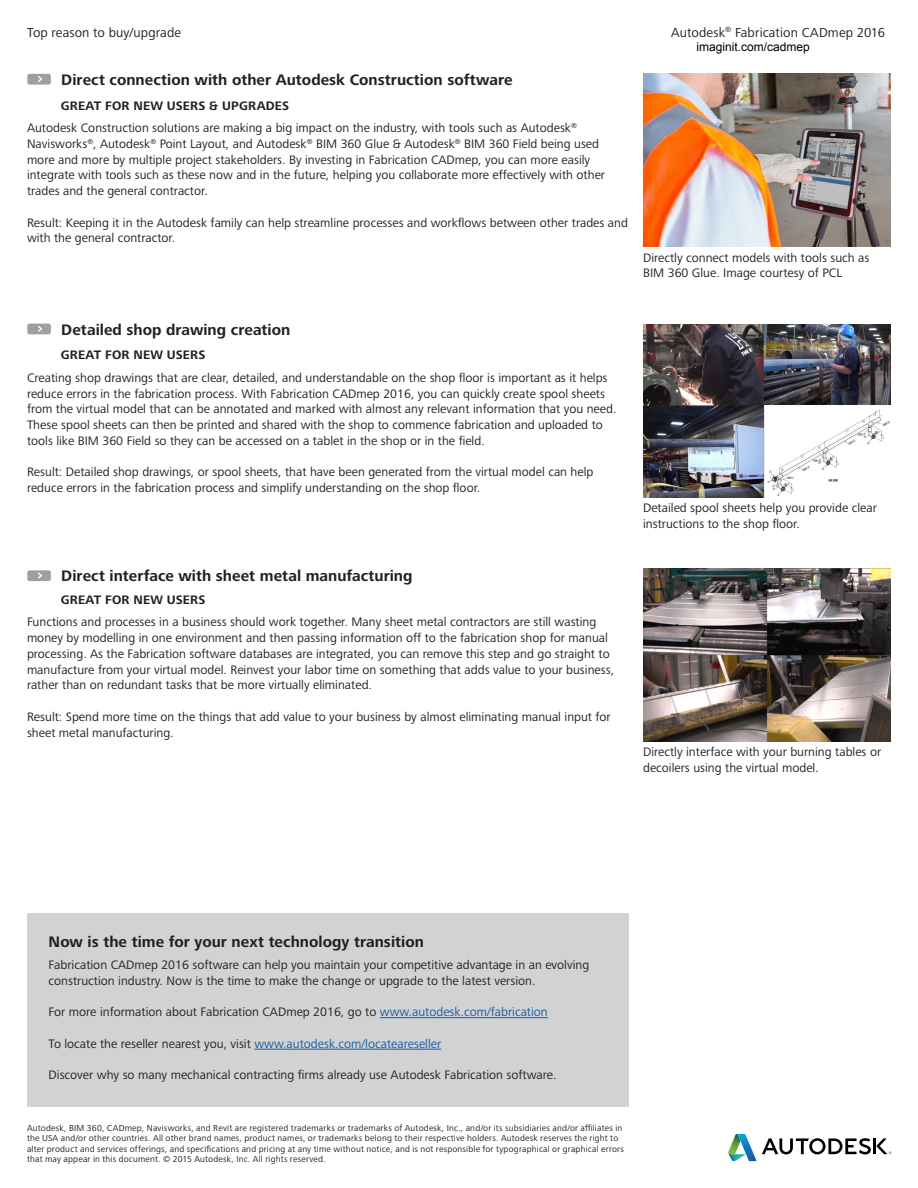
<style>
.page{position:relative;width:918px;height:1188px;background:#fff}
.page>*{position:absolute;margin:0;border:0;box-sizing:border-box;transform-origin:0 0}
.Text_heading{font:700 15.75px "Frutiger Next LTW1 G";color:#231f20}
.t1{font:13.5px "Frutiger Next LTW1 G";letter-spacing:.01em;color:#231f20}
.Body_Text__8_5_pts{font:12.75px/15.8px "Frutiger Next LTW1 G";color:#231f20}
.Text_Sub_Heading{font:700 12.75px "Frutiger Next LTW1 G";letter-spacing:.015em;color:#231f20}
.t2{font:12px "Arial";color:#000}
.Legal_Copy{font:9px/10.5px "Frutiger Next LTW1 G";letter-spacing:.02em;color:#231f20}
.s1{color:#175d9e}
</style>
<div class="page">
<svg style="left:728px;top:1134px;width:164px;height:27px"></svg>
<div style="left:27px;top:914px;width:602px;height:193px;background:#d1d2d4"></div>
<hr style="left:380px;top:1017px;width:168px;height:1px;background:#175d9e">
<hr style="left:254px;top:1049px;width:187px;height:1px;background:#175d9e">
<svg style="left:27px;top:74px;width:24px;height:11px"></svg>
<svg style="left:27px;top:324px;width:24px;height:10px"></svg>
<svg style="left:27px;top:570px;width:24px;height:11px"></svg>
<img style="left:643px;top:74px;width:248px;height:173px">
<img style="left:643px;top:324px;width:248px;height:173px">
<img style="left:643px;top:568px;width:248px;height:173px">
<p class="t1" style="left:27px;top:25px;width:156px">Top reason to buy/upgrade</p>
<p class="t1" style="left:671px;top:25px;width:215px">Autodesk<sup>®</sup> Fabrication CADmep 2016</p>
<p class="Text_heading" style="left:61px;top:71px;width:453px">Direct connection with other Autodesk Construction software</p>
<p class="Text_Sub_Heading" style="left:61px;top:98px;width:230px">GREAT FOR NEW USERS &amp; UPGRADES</p>
<p class="Body_Text__8_5_pts" style="left:27px;top:120px;width:580px">Autodesk Construction solutions are making a big impact on the industry, with tools such as Autodesk<sup>® </sup>Navisworks<sup>®</sup>, Autodesk<sup>®</sup> Point Layout, and Autodesk<sup>®</sup> BIM 360 Glue &amp; Autodesk<sup>®</sup> BIM 360 Field being used more and more by multiple project stakeholders. By investing in Fabrication CADmep, you can more easily integrate with tools such as these now and in the future, helping you collaborate more effectively with other trades and the general contractor.</p>
<p class="Body_Text__8_5_pts" style="left:27px;top:215px;width:603px">Result: Keeping it in the Autodesk family can help streamline processes and workflows between other trades and with the general contractor.</p>
<p class="t2" style="left:697px;top:39px;width:115px">imaginit.com/cadmep</p>
<p class="Body_Text__8_5_pts" style="left:643px;top:250px;width:228px">Directly connect models with tools such as<br>BIM 360 Glue. Image courtesy of PCL</p>
<p class="Text_heading" style="left:61px;top:320px;width:231px">Detailed shop drawing creation</p>
<p class="Text_Sub_Heading" style="left:61px;top:348px;width:146px">GREAT FOR NEW USERS</p>
<p class="Body_Text__8_5_pts" style="left:27px;top:370px;width:591px">Creating shop drawings that are clear, detailed, and understandable on the shop floor is important as it helps reduce errors in the fabrication process. With Fabrication CADmep 2016, you can quickly create spool sheets from the virtual model that can be annotated and marked with almost any relevant information that you need.<br>These spool sheets can then be printed and shared with the shop to commence fabrication and uploaded to tools like BIM 360 Field so they can be accessed on a tablet in the shop or in the field.</p>
<p class="Body_Text__8_5_pts" style="left:27px;top:465px;width:568px">Result: Detailed shop drawings, or spool sheets, that have been generated from the virtual model can help reduce errors in the fabrication process and simplify understanding on the shop floor.</p>
<p class="Text_heading" style="left:61px;top:567px;width:353px">Direct interface with sheet metal manufacturing</p>
<p class="Text_Sub_Heading" style="left:61px;top:592px;width:146px">GREAT FOR NEW USERS</p>
<p class="Body_Text__8_5_pts" style="left:27px;top:615px;width:589px">Functions and processes in a business should work together. Many sheet metal contractors are still wasting money by modelling in one environment and then passing information off to the fabrication shop for manual processing. As the Fabrication software databases are integrated, you can remove this step and go straight to manufacture from your virtual model. Reinvest your labor time on something that adds value to your business, rather than on redundant tasks that be more virtually eliminated.</p>
<p class="Body_Text__8_5_pts" style="left:27px;top:709px;width:585px">Result: Spend more time on the things that add value to your business by almost eliminating manual input for sheet metal manufacturing.</p>
<p class="Body_Text__8_5_pts" style="left:643px;top:500px;width:235px">Detailed spool sheets help you provide clear instructions to the shop floor.</p>
<p class="Body_Text__8_5_pts" style="left:643px;top:744px;width:240px">Directly interface with your burning tables or decoilers using the virtual model.</p>
<p class="Text_heading" style="left:49px;top:932px;width:377px">Now is the time for your next technology transition</p>
<p class="Body_Text__8_5_pts" style="left:49px;top:957px;width:542px">Fabrication CADmep 2016 software can help you maintain your competitive advantage in an evolving construction industry. Now is the time to make the change or upgrade to the latest version.</p>
<p class="Body_Text__8_5_pts" style="left:49px;top:1005px;width:501px">For more information about Fabrication CADmep 2016, go to <span class="s1">www.autodesk.com/fabrication</span></p>
<p class="Body_Text__8_5_pts" style="left:49px;top:1036px;width:394px">To locate the reseller nearest you, visit <span class="s1">www.autodesk.com/locateareseller</span></p>
<p class="Body_Text__8_5_pts" style="left:49px;top:1068px;width:509px">Discover why so many mechanical contracting firms already use Autodesk Fabrication software.</p>
<p class="Legal_Copy" style="left:27px;top:1123px;width:598px">Autodesk, BIM 360, CADmep, Navisworks, and Revit are registered trademarks or trademarks of Autodesk, Inc., and/or its subsidiaries and/or affiliates in the USA and/or other countries. All other brand names, product names, or trademarks belong to their respective holders. Autodesk reserves the right to alter product and services offerings, and specifications and pricing at any time without notice, and is not responsible for typographical or graphical errors that may appear in this document. © 2015 Autodesk, Inc. All rights reserved.</p>
</div>
